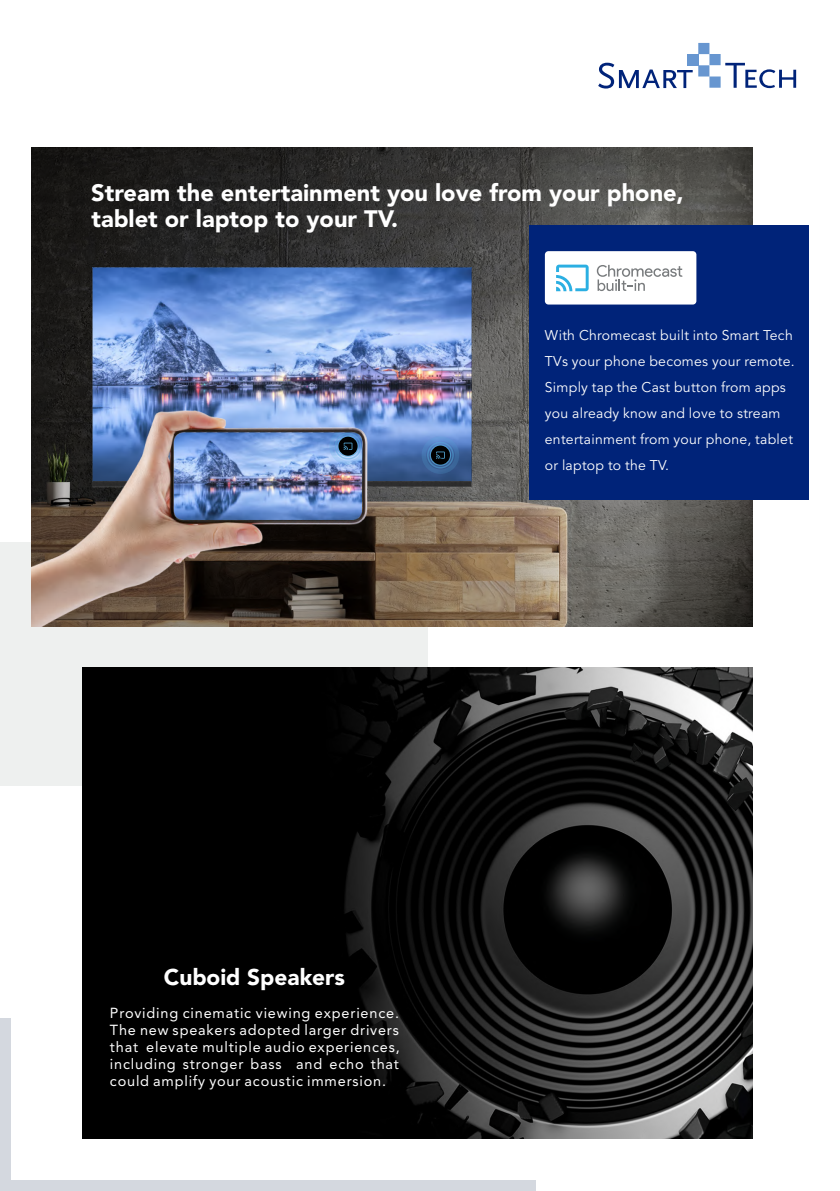
<style>
.page{position:relative;width:840px;height:1191px;background:#fff}
.page>*{position:absolute;margin:0;border:0;box-sizing:border-box;transform-origin:0 0}
.t1{font:900 23.6px/25.6px "Avenir";color:#fff}
.t2{font:900 22.6px "Avenir";color:#fff}
.t3{font:14.4px/17px "Avenir";letter-spacing:.055em;color:#fefefe;text-align:justify}
.t4{font:14px/25.8px "Avenir";letter-spacing:.02em;color:#fefefe}
</style>
<div class="page">
<svg style="left:598px;top:63px;width:94px;height:26px"></svg>
<div style="left:686px;top:54px;width:11px;height:11px;background:#6796d0"></div>
<svg style="left:698px;top:43px;width:97px;height:45px"></svg>
<div style="left:0;top:1180px;width:535px;height:11px;background:#d4d8df"></div>
<div style="left:0;top:1019px;width:11px;height:172px;background:#d4d8df"></div>
<div style="left:0;top:542px;width:427px;height:244px;background:#eef0ef"></div>
<img style="left:172px;top:667px;width:579px;height:471px">
<div style="left:83px;top:667px;width:89px;height:471px;background:#000"></div>
<img style="left:31px;top:147px;width:720px;height:479px">
<div style="left:529px;top:225px;width:279px;height:275px;background:#002379"></div>
<div style="left:544px;top:251px;width:152px;height:53px;background:#fff;border-radius:4px"></div>
<svg style="left:556px;top:265px;width:32px;height:26px"></svg>
<svg style="left:596px;top:265px;width:86px;height:26px"></svg>
<img style="left:92px;top:267px;width:379px;height:221px">
<img style="left:31px;top:363px;width:377px;height:263px">
<div style="left:429px;top:444px;width:22px;height:22px;background:#55acdc;border-radius:50%;opacity:.7"></div>
<div style="left:427px;top:442px;width:26px;height:26px;border:1px solid #55acdc;border-radius:50%"></div>
<div style="left:421px;top:436px;width:38px;height:38px;border:4px solid #55acdc;border-radius:50%"></div>
<svg style="left:430px;top:445px;width:19px;height:19px"></svg>
<svg style="left:436px;top:451px;width:8px;height:8px"></svg>
<h1 class="t1" style="left:91px;top:181px;width:593px">Stream the entertainment you love from your phone, tablet or laptop to your TV.</h1>
<p class="t4" style="left:544px;top:323px;width:251px">With Chromecast built into Smart Tech TVs your phone becomes your remote.<br>Simply tap the Cast button from apps you already know and love to stream entertainment from your phone, tablet or laptop to the TV.</p>
<h2 class="t2" style="left:164px;top:962px;width:182px">Cuboid Speakers</h2>
<p class="t3" style="left:110px;top:1005px;width:291px">Providing cinematic viewing experience.<br>The new speakers adopted larger drivers that elevate multiple audio experiences, including stronger bass and echo that could amplify your acoustic immersion.</p>
</div>
